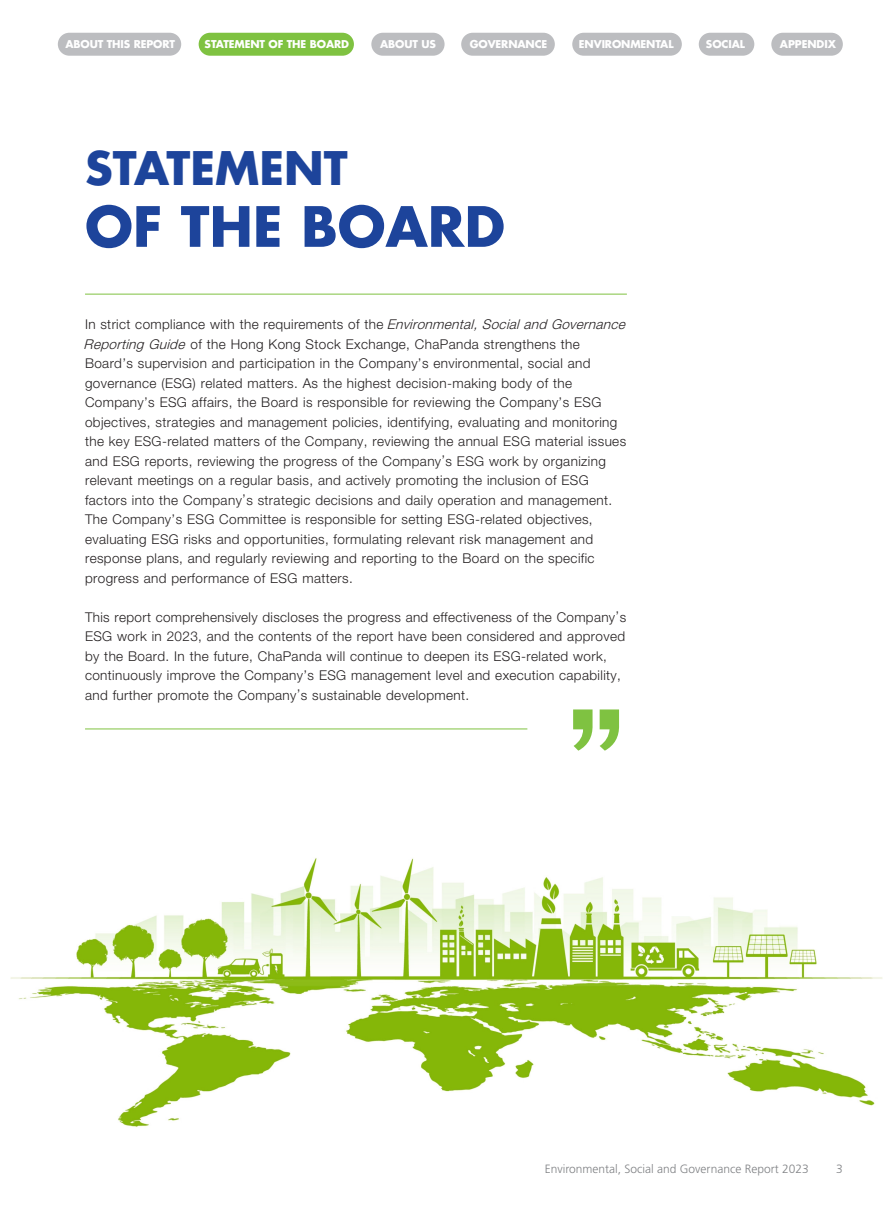
<style>
.page{position:relative;width:893px;height:1212px;background:#fff}
.page>*{position:absolute;margin:0;border:0;box-sizing:border-box;transform-origin:0 0}
.t1{font:121.2px "FZLTZHK GBK1 0";color:#7fc241}
.t2{font:700 54px "Futura Std";color:#1d449b}
.t3{font:700 45px "Futura Std";color:#1d449b}
.t4{font:300 13.5px/19.5px "Helvetica Neue LT Std";letter-spacing:.03em;color:#231f20}
.t5{font:300 12px "Frutiger LT Std";color:#808285}
.t6{font:700 10.5px "Futura Std";letter-spacing:-.01em;color:#fff}
.s1{font-style:italic}
</style>
<div class="page">
<div style="left:58px;top:33px;width:123px;height:23px;background:#bcbdc0;border-radius:11px"></div>
<div style="left:371px;top:33px;width:74px;height:23px;background:#bcbdc0;border-radius:11px"></div>
<div style="left:699px;top:33px;width:55px;height:23px;background:#bcbdc0;border-radius:11px"></div>
<div style="left:461px;top:33px;width:94px;height:23px;background:#bcbdc0;border-radius:11px"></div>
<div style="left:572px;top:33px;width:110px;height:23px;background:#bcbdc0;border-radius:11px"></div>
<div style="left:771px;top:33px;width:72px;height:23px;background:#bcbdc0;border-radius:11px"></div>
<div style="left:199px;top:33px;width:155px;height:23px;background:#7fc241;border-radius:11px"></div>
<img style="left:10px;top:728px;width:873px;height:399px">
<hr style="left:85px;top:294px;width:542px;height:1px;background:#7fc241">
<hr style="left:85px;top:728px;width:442px;height:1px;background:#7fc241">
<p class="t6" style="left:65px;top:38px;width:111px">ABOUT THIS REPORT</p>
<p class="t6" style="left:205px;top:38px;width:146px">STATEMENT OF THE BOARD</p>
<p class="t6" style="left:380px;top:38px;width:57px">ABOUT US</p>
<p class="t6" style="left:470px;top:37px;width:79px">GOVERNANCE</p>
<p class="t6" style="left:579px;top:37px;width:96px">ENVIRONMENTAL</p>
<p class="t6" style="left:706px;top:37px;width:40px">SOCIAL</p>
<p class="t6" style="left:780px;top:37px;width:57px">APPENDIX</p>
<h3 class="t3" style="left:85px;top:138px;width:264px">STATEMENT</h3>
<h2 class="t2" style="left:85px;top:191px;width:422px">OF THE BOARD</h2>
<p class="t4" style="left:84px;top:315px;width:547px">In strict compliance with the requirements of the <span class="s1">Environmental,Socialand Governance Reporting Guide</span> of the Hong Kong Stock Exchange, ChaPanda strengthens the Board’s supervision and participation in the Company’s environmental, social and governance (ESG) related matters. As the highest decision-making body of the Company’s ESG affairs, the Board is responsible for reviewing the Company’s ESG objectives, strategies and management policies, identifying, evaluating and monitoring the key ESG-related matters of the Company, reviewing the annual ESG material issues and ESG reports, reviewing the progress of the Company’s ESG work by organizing relevant meetings on a regular basis, and actively promoting the inclusion of ESG factors into the Company’s strategic decisions and daily operation and management.<br>The Company’s ESG Committee is responsible for setting ESG-related objectives, evaluating ESG risks and opportunities, formulating relevant risk management and response plans, and regularly reviewing and reporting to the Board on the specific progress and performance of ESG matters.</p>
<p class="t4" style="left:85px;top:607px;width:543px">This report comprehensively discloses the progress and effectiveness of the Company’s ESG work in 2023, and the contents of the report have been considered and approved by the Board. In the future, ChaPanda will continue to deepen its ESG-related work, continuously improve the Company’s ESG management level and execution capability, and further promote the Company’s sustainable development.</p>
<h1 class="t1" style="left:566px;top:704px;width:123px">”</h1>
<p class="t5" style="left:545px;top:1161px;width:266px">Environmental, Social and Governance Report 2023</p>
<p class="t5" style="left:836px;top:1161px;width:8px">3</p>
</div>
